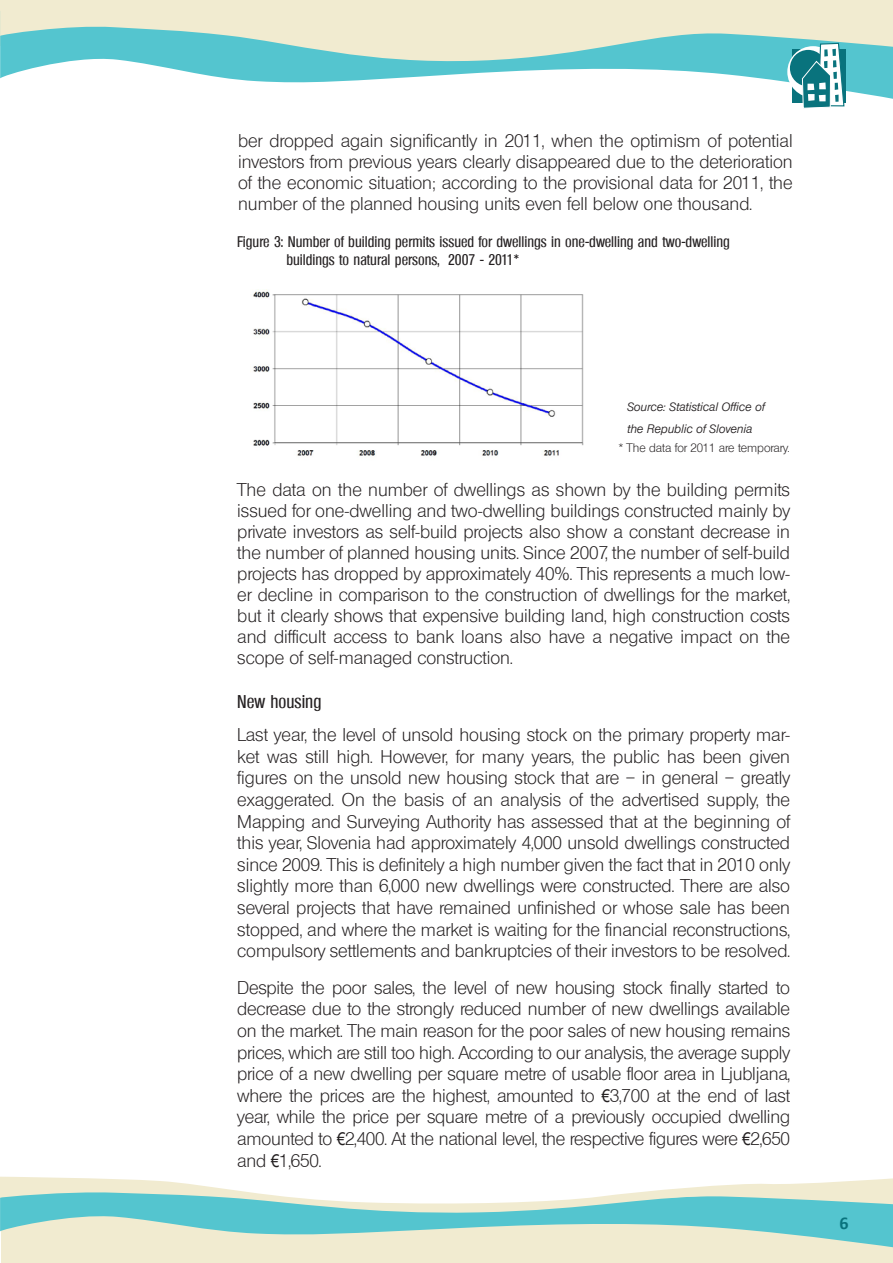
<style>
.page{position:relative;width:893px;height:1263px;background:#fff}
.page>*{position:absolute;margin:0;border:0;box-sizing:border-box;transform-origin:0 0}
.t1{font:18px/21.6px "Olympia L Light";color:#231f20;text-align:justify}
.t2{font:18px "Olympia MC Medium Cond";color:#231f20}
.t3{font:700 18px "Calibri";color:#09737d}
.t4{font:15px/18px "Olympia MC Medium Cond";color:#231f20}
.t5{font:12px/21.6px "Olympia L Light Ita";color:#231f20}
.t6{font:12px "Olympia L Light";color:#231f20}
.s1{font-family:"Arial Narrow"}
</style>
<div class="page">
<div style="left:1px;top:1209px;width:891px;height:54px;background:#f1ebd0"></div>
<svg style="left:0;top:65px;width:893px;height:34px"></svg>
<svg style="left:0;top:0;width:893px;height:65px;background:#beded0"></svg>
<svg style="left:0;top:1214px;width:893px;height:33px"></svg>
<svg style="left:0;top:1177px;width:893px;height:37px"></svg>
<div style="left:792px;top:49px;width:54px;height:54px;background:#09737d"></div>
<svg style="left:787px;top:46px;width:52px;height:52px"></svg>
<div style="left:790px;top:50px;width:36px;height:36px;background:#09737d;border-radius:50%"></div>
<svg style="left:802px;top:42px;width:43px;height:67px"></svg>
<img style="left:253px;top:289px;width:331px;height:167px">
<p class="t1" style="left:238px;top:130px;width:556px;line-height:21px">ber dropped again significantly in 2011, when the optimism of potential investors from previous years clearly disappeared due to the deterioration of the economic situation; according to the provisional data for 2011, the number of the planned housing units even fell below one thousand.</p>
<p class="t4" style="left:286px;top:232px;width:445px;text-indent:-49px">Figure 3: Number of building permits issued for dwellings in one-dwelling and two-dwelling buildings to natural persons, 2007 - 2011*</p>
<p class="t5" style="left:627px;top:396px;width:139px">Source: Statistical Office of the Republic of Slovenia</p>
<p class="t6" style="left:619px;top:441px;width:172px">* The data for 2011 are temporary.</p>
<p class="t1" style="left:237px;top:479px;width:554px;line-height:21.1px">The data on the number of dwellings as shown by the building permits issued for one-dwelling and two-dwelling buildings constructed mainly by private investors as self-build projects also show a constant decrease in the number of planned housing units. Since 2007, the number of self-build projects has dropped by approximately 40%. This represents a much low&shy;er decline in comparison to the construction of dwellings for the market, but it clearly shows that expensive building land, high construction costs and difficult access to bank loans also have a negative impact on the scope of self-managed construction.</p>
<p class="t2" style="left:237px;top:691px;width:86px">New housing</p>
<p class="t1" style="left:237px;top:724px;width:554px">Last year, the level of unsold housing stock on the primary property mar&shy;ket was still high. However, for many years, the public has been given figures on the unsold new housing stock that are – in general – greatly exaggerated. On the basis of an analysis of the advertised supply, the Mapping and Surveying Authority has assessed that at the beginning of this year, Slovenia had approximately 4,000 unsold dwellings constructed since 2009. This is definitely a high number given the fact that in 2010 only slightly more than 6,000 new dwellings were constructed. There are also several projects that have remained unfinished or whose sale has been stopped, and where the market is waiting for the financial reconstructions, compulsory settlements and bankruptcies of their investors to be resolved.</p>
<p class="t1" style="left:237px;top:977px;width:554px">Despite the poor sales, the level of new housing stock finally started to decrease due to the strongly reduced number of new dwellings available on the market. The main reason for the poor sales of new housing remains prices, which are still too high. According to our analysis, the average supply price of a new dwelling per square metre of usable floor area in Ljubljana, where the prices are the highest, amounted to <span class="s1">€</span>3,700 at the end of last year, while the price per square metre of a previously occupied dwelling amounted to <span class="s1">€</span>2,400. At the national level, the respective figures were <span class="s1">€</span>2,650 and <span class="s1">€</span>1,650.</p>
<p class="t3" style="left:839px;top:1211px;width:11px">6</p>
</div>
